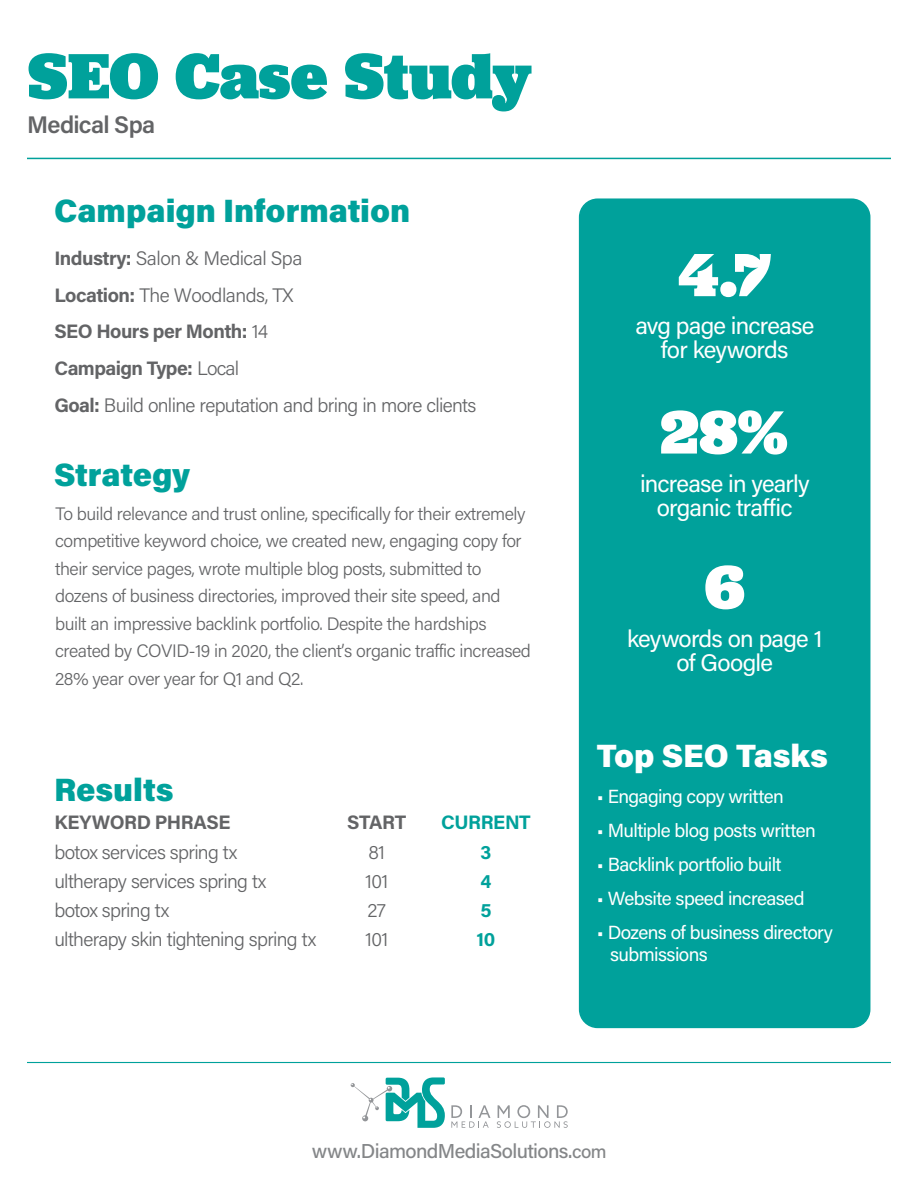
<style>
.page{position:relative;width:918px;height:1188px;background:#fff}
.page>*{position:absolute;margin:0;border:0;box-sizing:border-box;transform-origin:0 0}
.t1{font:900 66.6px "Jubilat";letter-spacing:-.005em;color:#00a19b}
.t2{font:900 63.45px "Jubilat";color:#fff}
.t3{font:900 32.25px "Acumin Pro";letter-spacing:-.005em;color:#00a19b}
.t4{font:900 32.25px "Acumin Pro";letter-spacing:-.005em;color:#fff}
.t5{font:24px/24px "Acumin Pro";letter-spacing:-.035em;color:#fff;text-align:center}
.t6{font:600 24px "Acumin Pro";letter-spacing:-.025em;color:#636466}
.t7{font:500 20.1px "Acumin Pro";letter-spacing:-.03em;color:#848688}
.t8{font:300 19.5px/36.9px "Acumin Pro";letter-spacing:-.035em;color:#636466}
.t9{font:700 19.5px "Acumin Pro";letter-spacing:-.02em;color:#636466}
.t10{font:700 19.5px "Acumin Pro";letter-spacing:-.02em;color:#00a19b}
.t11{font:19.05px/21.8px "Acumin Pro";letter-spacing:-.03em;color:#fff}
.t12{font:300 18px/27.6px "Acumin Pro";letter-spacing:-.025em;color:#636466}
.s1{font-weight:700}
.s2{font-size:18.6px}
</style>
<div class="page">
<hr style="left:27px;top:158px;width:864px;height:1px;background:#00a19b">
<div style="left:580px;top:199px;width:290px;height:828px;background:#00a19b;border-radius:18px"></div>
<div style="left:579px;top:198px;width:291px;height:830px;border:2px solid #00a19b;border-radius:18px"></div>
<svg style="left:451px;top:1105px;width:39px;height:23px"></svg>
<svg style="left:497px;top:1105px;width:71px;height:23px"></svg>
<svg style="left:351px;top:1077px;width:94px;height:51px"></svg>
<hr style="left:27px;top:1062px;width:864px;height:1px;background:#00a19b">
<h1 class="t1" style="left:27px;top:32px;width:506px">SEO Case Study</h1>
<h3 class="t6" style="left:27px;top:108px;width:130px">Medical Spa</h3>
<h3 class="t3" style="left:54px;top:188px;width:358px">Campaign Information</h3>
<p class="t8" style="left:54px;top:239px;width:423px"><span class="s1">Industry:</span> Salon &amp; Medical Spa<br><span class="s1">Location:</span> The Woodlands, TX<br><span class="s1">SEO Hours per Month:</span> 14<br><span class="s1">Campaign Type:</span> Local<br><span class="s1">Goal:</span> Build online reputation and bring in more clients</p>
<h3 class="t3" style="left:54px;top:452px;width:138px">Strategy</h3>
<p class="t12" style="left:55px;top:499px;width:477px">To build relevance and trust online, specifically for their extremely competitive keyword choice, we created new, engaging copy for their service pages, wrote multiple blog posts, submitted to dozens of business directories, improved their site speed, and built an impressive backlink portfolio. Despite the hardships created by COVID-19 in 2020, the client’s organic traffic increased 28% year over year for Q1 and Q2.</p>
<h3 class="t3" style="left:54px;top:766px;width:121px">Results</h3>
<p class="t9" style="left:54px;top:809px;width:178px">KEYWORD PHRASE</p>
<p class="t9" style="left:347px;top:809px;width:60px">START</p>
<p class="t10" style="left:441px;top:809px;width:91px">CURRENT</p>
<p class="t8" style="left:54px;top:833px;width:184px">botox services spring tx</p>
<p class="t8" style="left:368px;top:833px;width:18px">81</p>
<p class="t10" style="left:481px;top:838px;width:12px">3</p>
<p class="t8" style="left:54px;top:862px;width:214px">ultherapy services spring tx</p>
<p class="t8" style="left:365px;top:862px;width:25px">101</p>
<p class="t10" style="left:481px;top:867px;width:12px">4</p>
<p class="t8" style="left:54px;top:891px;width:116px">botox spring tx</p>
<p class="t8" style="left:367px;top:891px;width:20px">27</p>
<p class="t10" style="left:480px;top:897px;width:13px">5</p>
<p class="t8" style="left:54px;top:920px;width:263px">ultherapy skin tightening spring tx</p>
<p class="t8" style="left:365px;top:920px;width:25px">101</p>
<p class="t10" style="left:477px;top:926px;width:20px">10</p>
<h2 class="t2" style="left:678px;top:233px;width:95px">4.7</h2>
<h3 class="t5" style="left:635px;top:313px;width:181px">avg page increase for keywords</h3>
<h2 class="t2" style="left:660px;top:391px;width:129px">28%</h2>
<h3 class="t5" style="left:640px;top:471px;width:171px">increase in yearly organic traffic</h3>
<h2 class="t2" style="left:705px;top:546px;width:42px">6</h2>
<h3 class="t5" style="left:627px;top:625px;width:197px">keywords on page 1 of Google</h3>
<h3 class="t4" style="left:597px;top:733px;width:233px">Top SEO Tasks</h3>
<p class="t11" style="left:597px;top:785px;width:189px">• Engaging copy written</p>
<p class="t11" style="left:597px;top:819px;width:221px">• Multiple blog posts written</p>
<p class="t11" style="left:597px;top:853px;width:186px">• Backlink portfolio built</p>
<p class="t11" style="left:597px;top:887px;width:209px">• Website speed increased</p>
<p class="t11" style="left:610px;top:921px;width:224px;text-indent:-13px">• Dozens of business directory submissions</p>
<p class="t7" style="left:312px;top:1137px;width:296px">www.DiamondMediaSolutions.<span class="s2">com</span></p>
</div>
